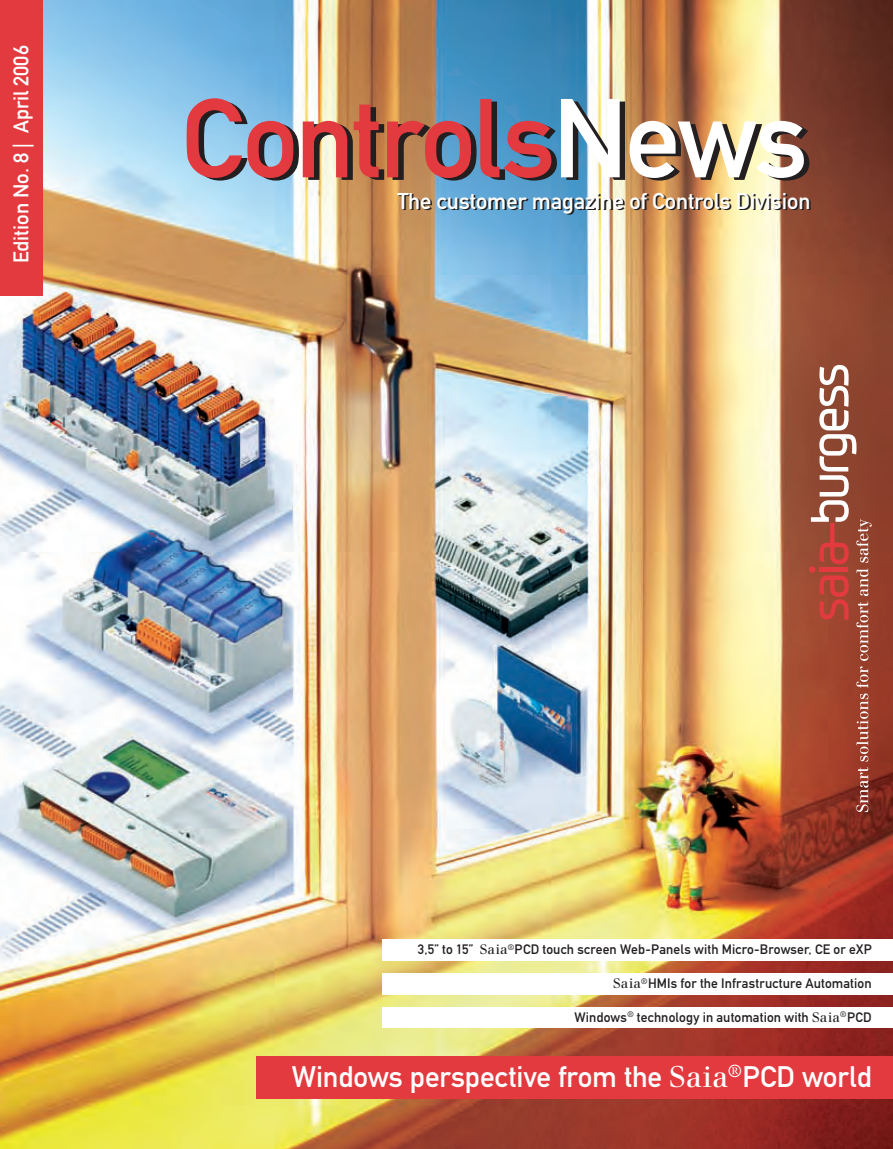
<style>
.page{position:relative;width:893px;height:1149px;background:#fff}
.page>*{position:absolute;margin:0;border:0;box-sizing:border-box;transform-origin:0 0}
.t1{font:109.95px "DIN Mittelschrift";letter-spacing:-.02em;color:#231f20}
.t2{font:29.25px "DIN Mittelschrift";letter-spacing:-.005em;color:#fff}
.t3{font:22.5px "DIN Mittelschrift";color:#231f20}
.t4{font:21px "DIN Mittelschrift";color:#fff}
.t5{font:13.5px "DIN Mittelschrift";letter-spacing:.01em;color:#231f20}
.s1{font-family:"Walbaum"}
</style>
<div class="page">
<img style="left:0;top:0;width:893px;height:1148px">
<svg style="left:856px;top:693px;width:12px;height:118px"></svg>
<svg style="left:856px;top:666px;width:12px;height:21px"></svg>
<svg style="left:809px;top:365px;width:63px;height:295px;background:#a75e4d"></svg>
<div style="left:382px;top:1007px;width:511px;height:20px;background:#fff"></div>
<div style="left:382px;top:973px;width:511px;height:21px;background:#fff"></div>
<div style="left:382px;top:938px;width:511px;height:22px;background:#fff"></div>
<div style="left:256px;top:1056px;width:637px;height:42px;background:#e33a3f"></div>
<div style="left:0;top:0;width:43px;height:295px;background:#e33a3f"></div>
<svg style="left:840px;top:1100px;width:5px;height:17px"></svg>
<h3 class="t4" style="left:9px;top:263px;width:219px;rotate:-90deg">Edition No. 8 | April 2006</h3>
<h1 class="t1" style="left:187px;top:77px;width:628px">ControlsNews</h1>
<h3 class="t3" style="left:399px;top:189px;width:415px">The customer magazine of Controls Division</h3>
<p class="t5" style="left:418px;top:941px;width:455px">3,5” to 1 5” <span class="s1">Saia</span><sup>®</sup>PCD touch screen Web-Panels with Micro-Browser, CE or eXP</p>
<p class="t5" style="left:613px;top:975px;width:260px"><span class="s1">Saia</span><sup>®</sup>HMIs for the Infrastructure Automation</p>
<p class="t5" style="left:574px;top:1008px;width:299px">Windows<sup>®</sup> technology in automation with <span class="s1">Saia</span><sup>®</sup>PCD</p>
<h2 class="t2" style="left:292px;top:1059px;width:581px">Windows perspective from the <span class="s1">Saia</span><sup>®</sup>PCD world</h2>
</div>
